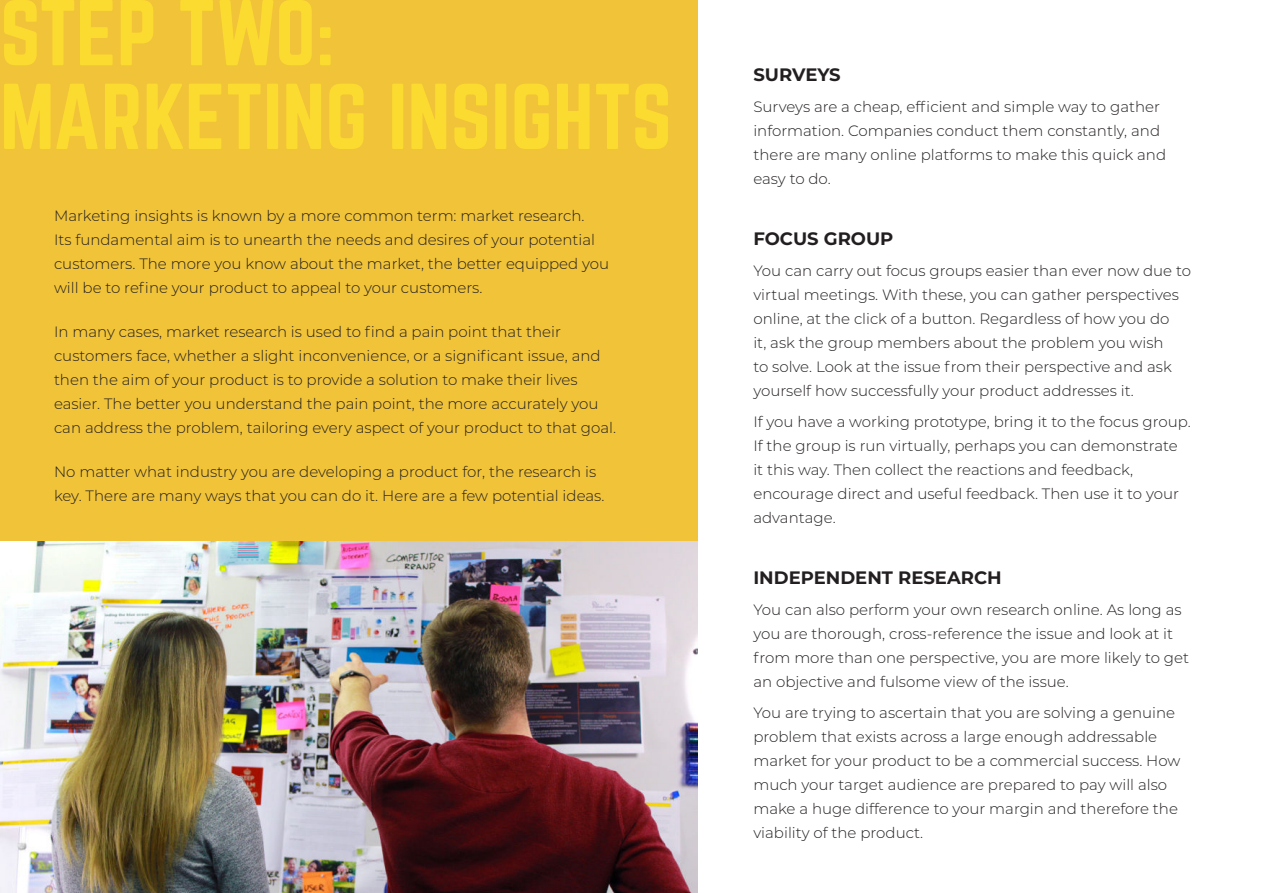
<style>
.page{position:relative;width:1263px;height:893px;background:#fff}
.page>*{position:absolute;margin:0;border:0;box-sizing:border-box;transform-origin:0 0}
.t1{font:81.6px/83.7px "Norwester";color:#fcdb30}
.t2{font:700 18px "Montserrat";color:#231f20}
.t3{font:300 15px/24px "Montserrat";color:#231f20}
</style>
<div class="page">
<div style="left:0;top:0;width:697px;height:893px;background:#f1c339"></div>
<img style="left:0;top:541px;width:697px;height:352px">
<h1 class="t1" style="left:0;top:-5px;width:673px">STEP TWO:<br>MARKETING INSIGHTS</h1>
<p class="t3" style="left:54px;top:204px;width:557px">Marketing insights is known by a more common term: market research.<br>Its fundamental aim is to unearth the needs and desires of your potential customers. The more you know about the market, the better equipped you will be to refine your product to appeal to your customers.</p>
<p class="t3" style="left:54px;top:320px;width:564px">In many cases, market research is used to find a pain point that their customers face, whether a slight inconvenience, or a significant issue, and then the aim of your product is to provide a solution to make their lives easier. The better you understand the pain point, the more accurately you can address the problem, tailoring every aspect of your product to that goal.</p>
<p class="t3" style="left:54px;top:460px;width:552px">No matter what industry you are developing a product for, the research is key. There are many ways that you can do it. Here are a few potential ideas.</p>
<p class="t2" style="left:753px;top:67px;width:89px">SURVEYS</p>
<p class="t3" style="left:753px;top:95px;width:414px">Surveys are a cheap, efficient and simple way to gather information. Companies conduct them constantly, and there are many online platforms to make this quick and easy to do.</p>
<p class="t2" style="left:753px;top:231px;width:142px">FOCUS GROUP</p>
<p class="t3" style="left:753px;top:259px;width:439px">You can carry out focus groups easier than ever now due to virtual meetings. With these, you can gather perspectives online, at the click of a button. Regardless of how you do<br>it, ask the group members about the problem you wish<br>to solve. Look at the issue from their perspective and ask yourself how successfully your product addresses it.</p>
<p class="t3" style="left:753px;top:410px;width:439px">If you have a working prototype, bring it to the focus group.<br>If the group is run virtually, perhaps you can demonstrate it this way. Then collect the reactions and feedback, encourage direct and useful feedback. Then use it to your advantage.</p>
<p class="t2" style="left:753px;top:570px;width:250px">INDEPENDENT RESEARCH</p>
<p class="t3" style="left:753px;top:598px;width:437px">You can also perform your own research online. As long as you are thorough, cross-reference the issue and look at it from more than one perspective, you are more likely to get an objective and fulsome view of the issue.</p>
<p class="t3" style="left:753px;top:701px;width:429px">You are trying to ascertain that you are solving a genuine problem that exists across a large enough addressable market for your product to be a commercial success. How much your target audience are prepared to pay will also make a huge difference to your margin and therefore the viability of the product.</p>
</div>
